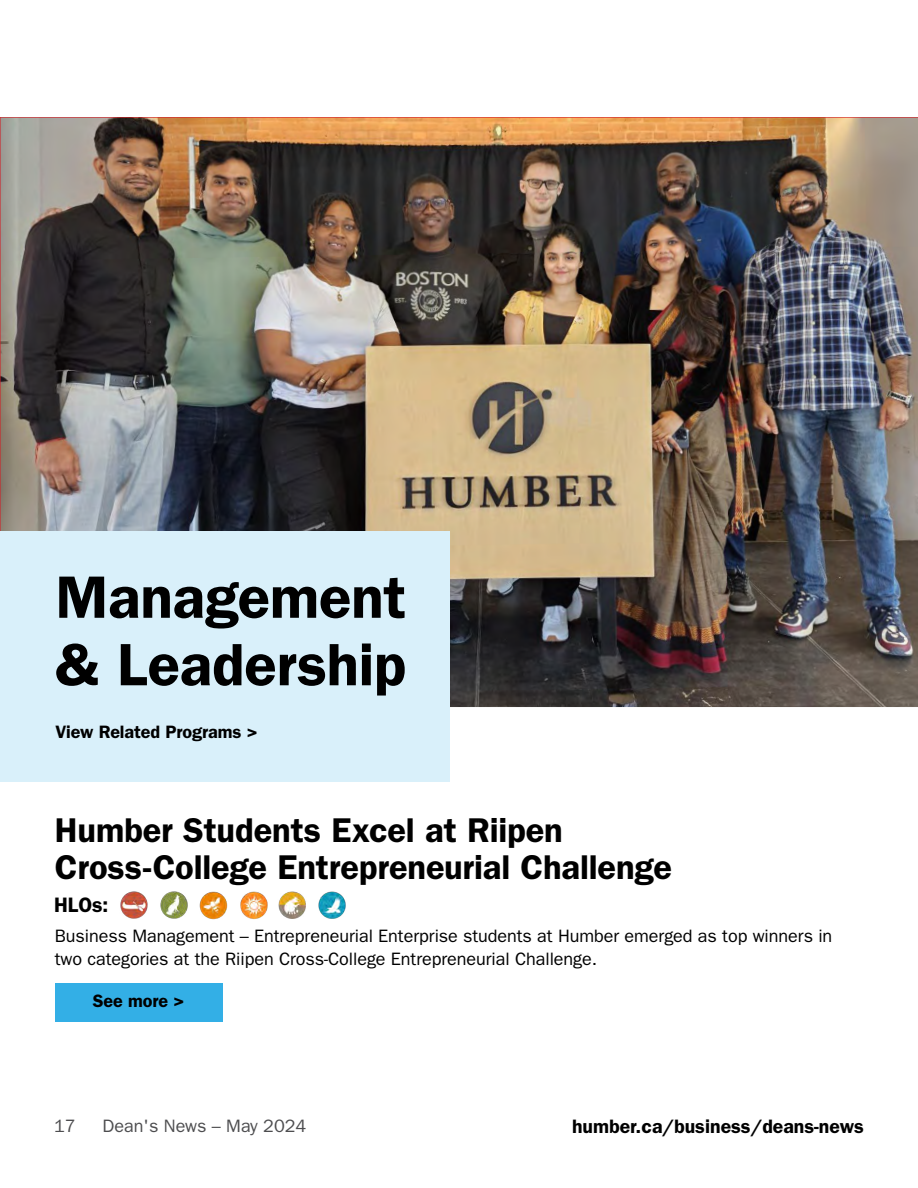
<style>
.page{position:relative;width:918px;height:1188px;background:#fff}
.page>*{position:absolute;margin:0;border:0;box-sizing:border-box;transform-origin:0 0}
.heading_-_h1{font:600 60px/67.5px "ITC Franklin Gothic Std";letter-spacing:-.005em;color:#000}
.subheading_-_h2{font:600 34.5px/37.5px "ITC Franklin Gothic Std";letter-spacing:-.005em;color:#000}
.HLOs_-_H2{font:600 21px "ITC Franklin Gothic Std";color:#000}
.t1{font:600 19.5px "ITC Franklin Gothic Std";color:#000}
.body_-_p{font:18px/22.5px "ITC Franklin Gothic Std";letter-spacing:-.005em;color:#000}
.body_links_-_p{font:600 18px "ITC Franklin Gothic Std";letter-spacing:-.005em;color:#000}
.t2{font:18px "ITC Franklin Gothic Std";color:#4d4d4f}
</style>
<div class="page">
<img style="left:1px;top:118px;width:917px;height:589px">
<div style="left:1px;top:531px;width:449px;height:251px;background:#d9f0fa"></div>
<img style="left:120px;top:891px;width:28px;height:28px">
<img style="left:200px;top:891px;width:28px;height:29px">
<img style="left:160px;top:891px;width:28px;height:28px">
<img style="left:240px;top:891px;width:28px;height:28px">
<img style="left:318px;top:891px;width:28px;height:28px">
<img style="left:278px;top:891px;width:28px;height:28px">
<div style="left:55px;top:983px;width:167px;height:39px;background:#33afe6"></div>
<h1 class="heading_-_h1" style="left:56px;top:564px;width:352px">Management &amp; Leadership</h1>
<p class="body_links_-_p" style="left:56px;top:721px;width:204px">View Related Programs &gt;</p>
<h2 class="subheading_-_h2" style="left:55px;top:811px;width:619px">Humber Students Excel at Riipen<br>Cross-College Entrepreneurial Challenge</h2>
<p class="HLOs_-_H2" style="left:54px;top:893px;width:56px">HLOs:</p>
<p class="body_-_p" style="left:55px;top:925px;width:779px">Business Management – Entrepreneurial Enterprise students at Humber emerged as top winners in two categories at the Riipen Cross-College Entrepreneurial Challenge.</p>
<p class="body_links_-_p" style="left:93px;top:990px;width:93px">See more &gt;</p>
<p class="t2" style="left:54px;top:1115px;width:23px">17</p>
<p class="t2" style="left:103px;top:1115px;width:205px">Dean's News – May 2024</p>
<p class="t1" style="left:572px;top:1115px;width:293px">humber.ca/business/deans-news</p>
</div>
